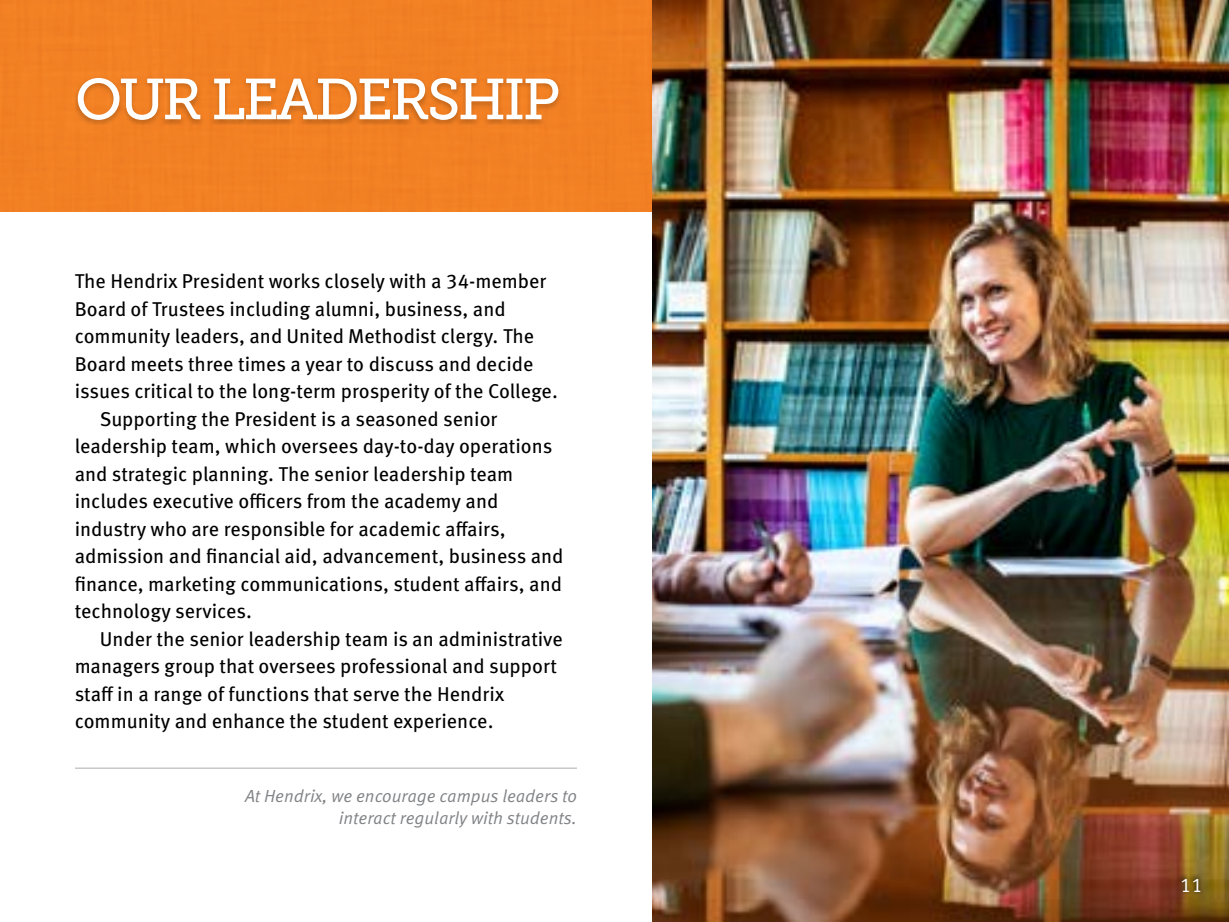
<style>
.page{position:relative;width:1229px;height:922px;background:#fff}
.page>*{position:absolute;margin:0;border:0;box-sizing:border-box;transform-origin:0 0}
.t1{font:57.5px "Museo Slab 500";letter-spacing:-.05em;color:#fff}
.t2{font:20px "Meta OT";color:#000}
.t3{font:20px "Meta OT Norm";color:#fff}
.t4{font:17.5px/22.5px "Meta OT Norm Ita";color:#808285;text-align:right}
</style>
<div class="page">
<div style="left:0;top:0;width:652px;height:212px;background:#f28024"></div>
<div style="left:75px;top:78px;width:487px;height:47px;background:#000;opacity:.2"></div>
<hr style="left:75px;top:767px;width:502px;height:1px;background:#bcbec0">
<img style="left:652px;top:0;width:577px;height:922px">
<div style="left:1176px;top:874px;width:28px;height:20px;background:#000;opacity:.75"></div>
<h1 class="t1" style="left:75px;top:67px;width:487px">OUR LEADERSHIP</h1>
<p class="t2" style="left:75px;top:269px;width:473px">The Hendrix President works closely with a 34-member</p>
<p class="t2" style="left:75px;top:297px;width:432px">Board of Trustees including alumni, business, and</p>
<p class="t2" style="left:75px;top:324px;width:461px">community leaders, and United Methodist clergy. The</p>
<p class="t2" style="left:75px;top:352px;width:460px">Board meets three times a year to discuss and decide</p>
<p class="t2" style="left:75px;top:379px;width:485px">issues critical to the long-term prosperity of the College.</p>
<p class="t2" style="left:100px;top:407px;width:399px">Supporting the President is a seasoned senior</p>
<p class="t2" style="left:75px;top:434px;width:479px">leadership team, which oversees day-to-day operations</p>
<p class="t2" style="left:75px;top:462px;width:440px">and strategic planning. The senior leadership team</p>
<p class="t2" style="left:75px;top:489px;width:425px">includes executive officers from the academy and</p>
<p class="t2" style="left:75px;top:517px;width:432px">industry who are responsible for academic affairs,</p>
<p class="t2" style="left:75px;top:544px;width:490px">admission and financial aid, advancement, business and</p>
<p class="t2" style="left:75px;top:572px;width:489px">finance, marketing communications, student affairs, and</p>
<p class="t2" style="left:75px;top:599px;width:179px">technology services.</p>
<p class="t2" style="left:100px;top:627px;width:464px">Under the senior leadership team is an administrative</p>
<p class="t2" style="left:75px;top:654px;width:484px">managers group that oversees professional and support</p>
<p class="t2" style="left:75px;top:682px;width:431px">staff in a range of functions that serve the Hendrix</p>
<p class="t2" style="left:75px;top:709px;width:420px">community and enhance the student experience.</p>
<p class="t4" style="left:245px;top:785px;width:333px">At Hendrix, we encourage campus leaders to interact regularly with students.</p>
<p class="t3" style="left:1180px;top:873px;width:24px">11</p>
</div>
